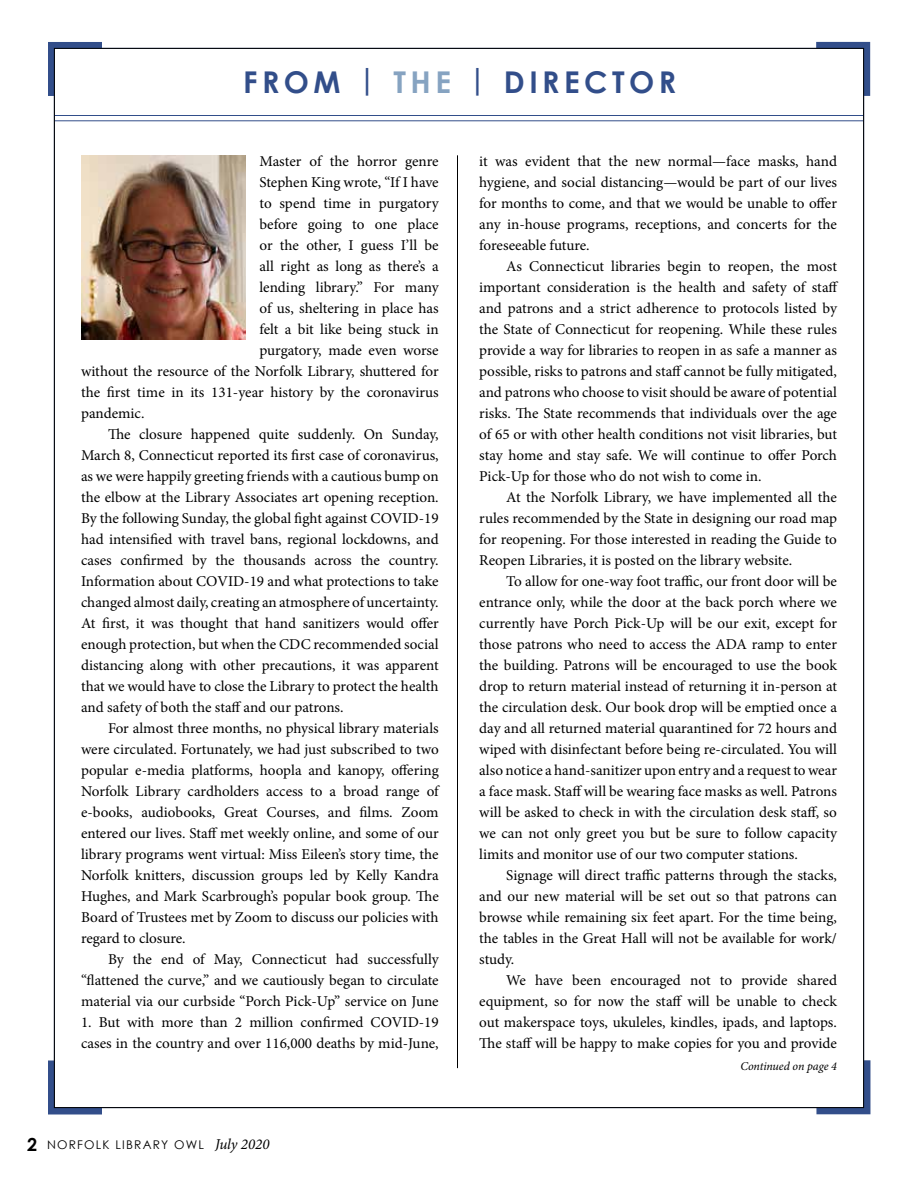
<style>
.page{position:relative;width:918px;height:1188px;background:#fff}
.page>*{position:absolute;margin:0;border:0;box-sizing:border-box;transform-origin:0 0}
.t1{font:700 30px "Century Gothic";letter-spacing:.15em;color:#324e8a}
.t2{font:15px/21px "Minion Pro";letter-spacing:-.005em;color:#000;text-align:justify}
.t3{font:12px "Century Gothic";letter-spacing:.1em;color:#000}
.t4{font:italic 12px "Minion Pro";letter-spacing:-.01em;color:#000}
.s1{color:#86a3c1}
.s2{font-weight:700;font-size:18px}
.s3{font-family:"Minion Pro";font-style:italic;font-size:15px}
</style>
<div class="page">
<svg style="left:48px;top:42px;width:61px;height:61px"></svg>
<svg style="left:48px;top:1054px;width:61px;height:61px"></svg>
<svg style="left:809px;top:41px;width:62px;height:62px"></svg>
<svg style="left:810px;top:1054px;width:61px;height:61px"></svg>
<hr style="left:54px;top:115px;width:810px;height:1px;background:#324e8a">
<hr style="left:54px;top:120px;width:810px;height:1px;background:#324e8a">
<hr style="left:457px;top:155px;width:1px;height:913px;background:#000">
<img style="left:81px;top:155px;width:165px;height:184px">
<h1 class="t1" style="left:243px;top:59px;width:435px">FROM | <span class="s1">THE</span> | DIRECTOR</h1>
<p class="t2" style="left:259px;top:151px;width:181px">Master of the horror genre</p>
<p class="t2" style="left:259px;top:172px;width:181px">Stephen King wrote, “If I have</p>
<p class="t2" style="left:259px;top:193px;width:181px">to spend time in purgatory</p>
<p class="t2" style="left:259px;top:214px;width:181px">before going to one place</p>
<p class="t2" style="left:259px;top:235px;width:181px">or the other, I guess I’ll be</p>
<p class="t2" style="left:259px;top:256px;width:181px">all right as long as there’s a</p>
<p class="t2" style="left:259px;top:277px;width:181px">lending library.” For many</p>
<p class="t2" style="left:259px;top:298px;width:181px">of us, sheltering in place has</p>
<p class="t2" style="left:259px;top:319px;width:181px">felt a bit like being stuck in</p>
<p class="t2" style="left:259px;top:340px;width:181px">purgatory, made even worse</p>
<p class="t2" style="left:81px;top:361px;width:359px">without the resource of the Norfolk Library, shuttered for</p>
<p class="t2" style="left:81px;top:382px;width:359px">the first time in its 131-year history by the coronavirus</p>
<p class="t2" style="left:81px;top:403px;width:65px">pandemic.</p>
<p class="t2" style="left:108px;top:424px;width:332px">The closure happened quite suddenly. On Sunday,</p>
<p class="t2" style="left:81px;top:445px;width:359px">March 8, Connecticut reported its first case of coronavirus,</p>
<p class="t2" style="left:81px;top:466px;width:359px">as we were happily greeting friends with a cautious bump on</p>
<p class="t2" style="left:81px;top:487px;width:359px">the elbow at the Library Associates art opening reception.</p>
<p class="t2" style="left:81px;top:508px;width:359px">By the following Sunday, the global fight against COVID-19</p>
<p class="t2" style="left:81px;top:529px;width:359px">had intensified with travel bans, regional lockdowns, and</p>
<p class="t2" style="left:81px;top:550px;width:359px">cases confirmed by the thousands across the country.</p>
<p class="t2" style="left:81px;top:571px;width:359px">Information about COVID-19 and what protections to take</p>
<p class="t2" style="left:81px;top:592px;width:359px">changed almost daily, creating an atmosphere of uncertainty.</p>
<p class="t2" style="left:81px;top:613px;width:359px">At first, it was thought that hand sanitizers would offer</p>
<p class="t2" style="left:81px;top:634px;width:359px">enough protection, but when the CDC recommended social</p>
<p class="t2" style="left:81px;top:655px;width:359px">distancing along with other precautions, it was apparent</p>
<p class="t2" style="left:81px;top:676px;width:359px">that we would have to close the Library to protect the health</p>
<p class="t2" style="left:81px;top:697px;width:264px">and safety of both the staff and our patrons.</p>
<p class="t2" style="left:108px;top:718px;width:332px">For almost three months, no physical library materials</p>
<p class="t2" style="left:81px;top:739px;width:359px">were circulated. Fortunately, we had just subscribed to two</p>
<p class="t2" style="left:81px;top:760px;width:359px">popular e-media platforms, hoopla and kanopy, offering</p>
<p class="t2" style="left:81px;top:781px;width:359px">Norfolk Library cardholders access to a broad range of</p>
<p class="t2" style="left:81px;top:802px;width:359px">e-books, audiobooks, Great Courses, and films. Zoom</p>
<p class="t2" style="left:81px;top:823px;width:359px">entered our lives. Staff met weekly online, and some of our</p>
<p class="t2" style="left:81px;top:844px;width:359px">library programs went virtual: Miss Eileen’s story time, the</p>
<p class="t2" style="left:81px;top:865px;width:359px">Norfolk knitters, discussion groups led by Kelly Kandra</p>
<p class="t2" style="left:81px;top:886px;width:359px">Hughes, and Mark Scarbrough’s popular book group. The</p>
<p class="t2" style="left:81px;top:907px;width:359px">Board of Trustees met by Zoom to discuss our policies with</p>
<p class="t2" style="left:81px;top:928px;width:106px">regard to closure.</p>
<p class="t2" style="left:108px;top:949px;width:332px">By the end of May, Connecticut had successfully</p>
<p class="t2" style="left:81px;top:970px;width:359px">“flattened the curve,” and we cautiously began to circulate</p>
<p class="t2" style="left:81px;top:991px;width:359px">material via our curbside “Porch Pick-Up” service on June</p>
<p class="t2" style="left:81px;top:1012px;width:359px">1. But with more than 2 million confirmed COVID-19 cases in the country and over 116,000 deaths by mid-June,</p>
<p class="t3" style="left:27px;top:1137px;width:244px"><span class="s2">2</span> NORFOLK LIBRARY OWL <span class="s3">July 2020</span></p>
<p class="t2" style="left:479px;top:151px;width:359px">it was evident that the new normal—face masks, hand hygiene, and social distancing—would be part of our lives for months to come, and that we would be unable to offer any in-house programs, receptions, and concerts for the foreseeable future.</p>
<p class="t2" style="left:479px;top:256px;width:361px;text-indent:27px">As Connecticut libraries begin to reopen, the most important consideration is the health and safety of staff and patrons and a strict adherence to protocols listed by the State of Connecticut for reopening. While these rules provide a way for libraries to reopen in as safe a manner as possible, risks to patrons and staff cannot be fully mitigated, and patrons who choose to visit should be aware of potential risks. The State recommends that individuals over the age of 65 or with other health conditions not visit libraries, but stay home and stay safe. We will continue to offer Porch Pick-Up for those who do not wish to come in.</p>
<p class="t2" style="left:479px;top:487px;width:359px;text-indent:27px">At the Norfolk Library, we have implemented all the rules recommended by the State in designing our road map for reopening. For those interested in reading the Guide to Reopen Libraries, it is posted on the library website.</p>
<p class="t2" style="left:479px;top:571px;width:359px;text-indent:27px">To allow for one-way foot traffic, our front door will be entrance only, while the door at the back porch where we currently have Porch Pick-Up will be our exit, except for those patrons who need to access the ADA ramp to enter the building. Patrons will be encouraged to use the book drop to return material instead of returning it in-person at the circulation desk. Our book drop will be emptied once a day and all returned material quarantined for 72 hours and wiped with disinfectant before being re-circulated. You will also notice a hand-sanitizer upon entry and a request to wear a face mask. Staff will be wearing face masks as well. Patrons will be asked to check in with the circulation desk staff, so we can not only greet you but be sure to follow capacity limits and monitor use of our two computer stations.</p>
<p class="t2" style="left:479px;top:865px;width:359px;text-indent:27px">Signage will direct traffic patterns through the stacks, and our new material will be set out so that patrons can browse while remaining six feet apart. For the time being, the tables in the Great Hall will not be available for work/ study.</p>
<p class="t2" style="left:479px;top:970px;width:359px;text-indent:27px">We have been encouraged not to provide shared equipment, so for now the staff will be unable to check out makerspace toys, ukuleles, kindles, ipads, and laptops.<br>The staff will be happy to make copies for you and provide</p>
<p class="t4" style="left:740px;top:1058px;width:98px">Continued on page 4</p>
</div>
